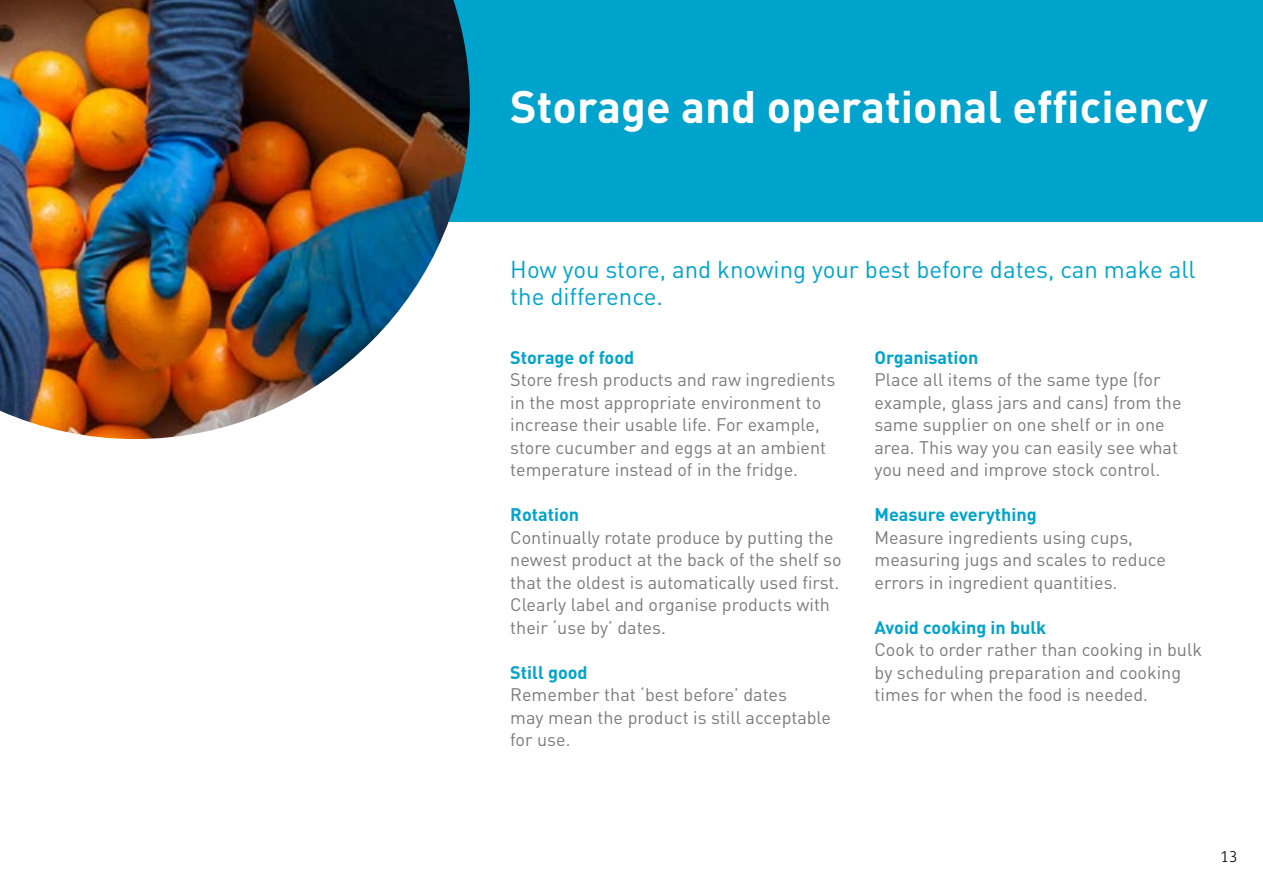
<style>
.page{position:relative;width:1263px;height:893px;background:#fff}
.page>*{position:absolute;margin:0;border:0;box-sizing:border-box;transform-origin:0 0}
.t1{font:700 45px "DIN";color:#fff}
.t2{font:24px/27px "DIN";color:#00a3cc}
.t3{font:18px/22.5px "DIN";color:#7c7b7b}
.t4{font:700 18px "DIN";color:#00a3cc}
.t5{font:300 15px "FS Me";color:#000}
</style>
<div class="page">
<div style="left:0;top:0;width:1263px;height:221px;background:#00a3cc"></div>
<img style="left:0;top:0;width:470px;height:439px">
<h1 class="t1" style="left:510px;top:78px;width:699px">Storage and operational efficiency</h1>
<h2 class="t2" style="left:510px;top:255px;width:687px">How you store, and knowing your best before dates, can make all the difference.</h2>
<p class="t4" style="left:510px;top:345px;width:125px">Storage of food</p>
<p class="t3" style="left:510px;top:368px;width:327px">Store fresh products and raw ingredients in the most appropriate environment to increase their usable life. For example, store cucumber and eggs at an ambient temperature instead of in the fridge.</p>
<p class="t4" style="left:510px;top:503px;width:70px">Rotation</p>
<p class="t3" style="left:510px;top:526px;width:333px">Continually rotate produce by putting the newest product at the back of the shelf so that the oldest is automatically used first.<br>Clearly label and organise products with their ‘use by’ dates.</p>
<p class="t4" style="left:510px;top:660px;width:79px">Still good</p>
<p class="t3" style="left:510px;top:683px;width:322px">Remember that ‘best before’ dates<br>may mean the product is still acceptable for use.</p>
<p class="t4" style="left:874px;top:345px;width:106px">Organisation</p>
<p class="t3" style="left:874px;top:368px;width:309px">Place all items of the same type (for example, glass jars and cans) from the same supplier on one shelf or in one area. This way you can easily see what you need and improve stock control.</p>
<p class="t4" style="left:874px;top:503px;width:164px">Measure everything</p>
<p class="t3" style="left:874px;top:526px;width:293px">Measure ingredients using cups, measuring jugs and scales to reduce errors in ingredient quantities.</p>
<p class="t4" style="left:874px;top:615px;width:173px">Avoid cooking in bulk</p>
<p class="t3" style="left:874px;top:638px;width:329px">Cook to order rather than cooking in bulk by scheduling preparation and cooking times for when the food is needed.</p>
<p class="t5" style="left:1220px;top:848px;width:19px">13</p>
</div>
